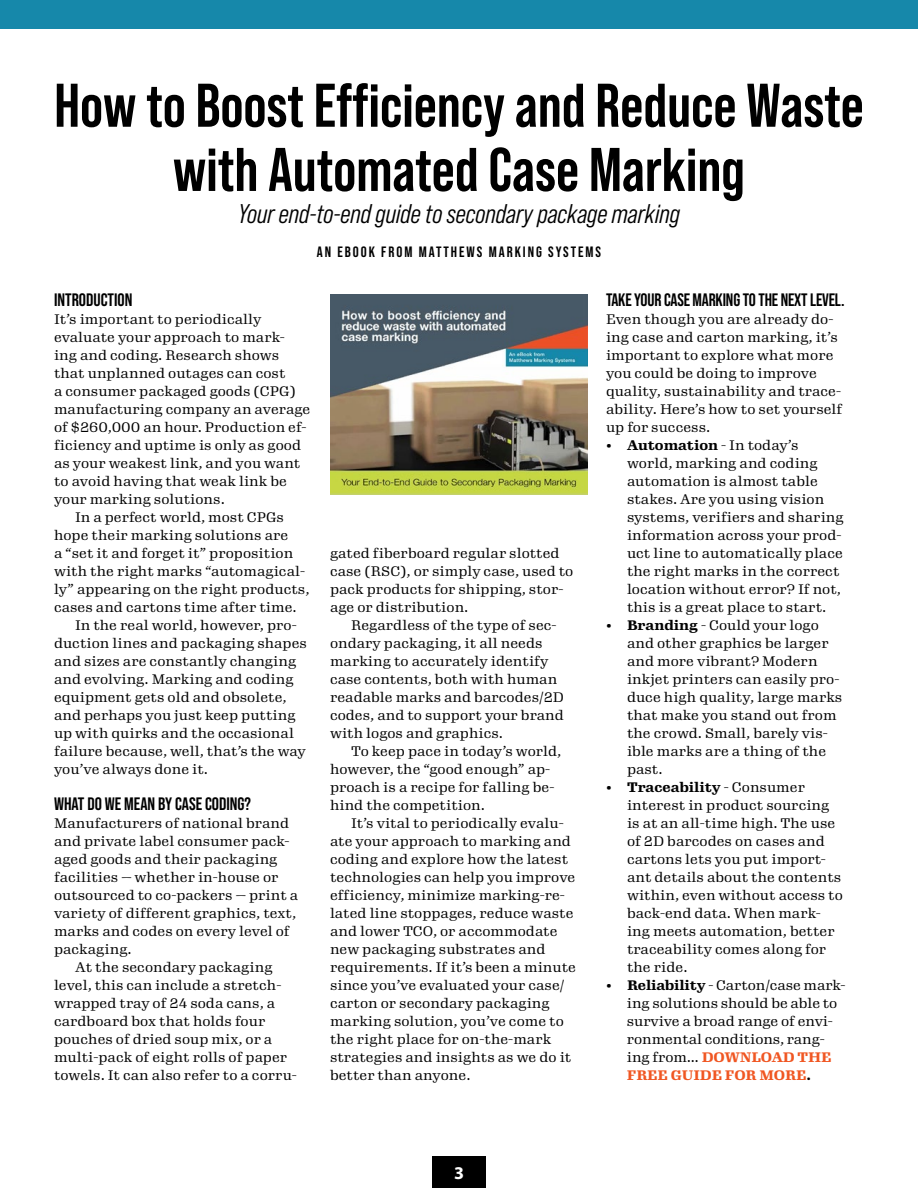
<style>
.page{position:relative;width:918px;height:1188px;background:#fff}
.page>*{position:absolute;margin:0;border:0;box-sizing:border-box;transform-origin:0 0}
.t1{font:700 61.5px/64.2px "Bebas Neue Pro";color:#000;text-align:center}
.t2{font:italic 27px "Bebas Neue Pro Middle";color:#000}
.t3{font:700 18px "Bebas Neue Pro";letter-spacing:-.005em;color:#000}
.t4{font:700 18px "Myriad Pro";color:#fff}
.t5{font:700 15px "Bebas Neue Pro";letter-spacing:.13em;color:#000}
.t6{font:13.5px/18px "Gimlet Text";color:#000}
.s1{font-weight:900}
.s2{font-weight:900;color:#f05622}
</style>
<div class="page">
<div style="left:432px;top:1156px;width:54px;height:32px;background:#000"></div>
<img style="left:330px;top:295px;width:258px;height:200px">
<div style="left:0;top:0;width:918px;height:28px;background:#1688aa"></div>
<h1 class="t1" style="left:54px;top:73px;width:811px">How to Boost Efficiency and Reduce Waste with Automated Case Marking</h1>
<h2 class="t2" style="left:238px;top:199px;width:444px">Your end-to-end guide to secondary package marking</h2>
<p class="t5" style="left:317px;top:243px;width:286px">AN EBOOK FROM MATTHEWS MARKING SYSTEMS</p>
<h3 class="t3" style="left:54px;top:289px;width:80px">INTRODUCTION</h3>
<p class="t6" style="left:54px;top:309px;width:209px">It’s important to periodically</p>
<p class="t6" style="left:54px;top:327px;width:232px">evaluate your approach to mark-</p>
<p class="t6" style="left:54px;top:345px;width:227px">ing and coding. Research shows</p>
<p class="t6" style="left:54px;top:363px;width:233px">that unplanned outages can cost</p>
<p class="t6" style="left:54px;top:381px;width:243px">a consumer packaged goods (CPG)</p>
<p class="t6" style="left:54px;top:399px;width:258px">manufacturing company an average</p>
<p class="t6" style="left:54px;top:417px;width:254px">of $260,000 an hour. Production ef-</p>
<p class="t6" style="left:54px;top:435px;width:249px">ficiency and uptime is only as good</p>
<p class="t6" style="left:54px;top:453px;width:248px">as your weakest link, and you want</p>
<p class="t6" style="left:54px;top:471px;width:235px">to avoid having that weak link be</p>
<p class="t6" style="left:54px;top:489px;width:172px">your marking solutions.</p>
<p class="t6" style="left:75px;top:507px;width:210px">In a perfect world, most CPGs</p>
<p class="t6" style="left:54px;top:525px;width:236px">hope their marking solutions are</p>
<p class="t6" style="left:54px;top:543px;width:241px">a “set it and forget it” proposition</p>
<p class="t6" style="left:54px;top:561px;width:253px">with the right marks “automagical-</p>
<p class="t6" style="left:54px;top:579px;width:257px">ly” appearing on the right products,</p>
<p class="t6" style="left:54px;top:597px;width:244px">cases and cartons time after time.</p>
<p class="t6" style="left:75px;top:615px;width:223px">In the real world, however, pro-</p>
<p class="t6" style="left:54px;top:633px;width:255px">duction lines and packaging shapes</p>
<p class="t6" style="left:54px;top:651px;width:244px">and sizes are constantly changing</p>
<p class="t6" style="left:54px;top:669px;width:241px">and evolving. Marking and coding</p>
<p class="t6" style="left:54px;top:687px;width:234px">equipment gets old and obsolete,</p>
<p class="t6" style="left:54px;top:705px;width:243px">and perhaps you just keep putting</p>
<p class="t6" style="left:54px;top:723px;width:241px">up with quirks and the occasional</p>
<p class="t6" style="left:54px;top:741px;width:253px">failure because, well, that’s the way</p>
<p class="t6" style="left:54px;top:759px;width:156px">you’ve always done it.</p>
<h3 class="t3" style="left:54px;top:793px;width:199px">WHAT DO WE MEAN BY CASE CODING?</h3>
<p class="t6" style="left:54px;top:813px;width:237px">Manufacturers of national brand</p>
<p class="t6" style="left:54px;top:831px;width:237px">and private label consumer pack-</p>
<p class="t6" style="left:54px;top:849px;width:225px">aged goods and their packaging</p>
<p class="t6" style="left:54px;top:867px;width:226px">facilities — whether in-house or</p>
<p class="t6" style="left:54px;top:885px;width:246px">outsourced to co-packers — print a</p>
<p class="t6" style="left:54px;top:903px;width:244px">variety of different graphics, text,</p>
<p class="t6" style="left:54px;top:921px;width:237px">marks and codes on every level of</p>
<p class="t6" style="left:54px;top:939px;width:79px">packaging.</p>
<p class="t6" style="left:75px;top:957px;width:199px">At the secondary packaging</p>
<p class="t6" style="left:54px;top:975px;width:229px">level, this can include a stretch-</p>
<p class="t6" style="left:54px;top:993px;width:223px">wrapped tray of 24 soda cans, a</p>
<p class="t6" style="left:54px;top:1011px;width:213px">cardboard box that holds four</p>
<p class="t6" style="left:54px;top:1029px;width:220px">pouches of dried soup mix, or a</p>
<p class="t6" style="left:54px;top:1047px;width:235px">multi-pack of eight rolls of paper</p>
<p class="t6" style="left:54px;top:1065px;width:244px">towels. It can also refer to a corru-</p>
<p class="t6" style="left:330px;top:543px;width:245px">gated fiberboard regular slotted case (RSC), or simply case, used to pack products for shipping, stor&shy;age or distribution.</p>
<p class="t6" style="left:330px;top:615px;width:235px;text-indent:21px">Regardless of the type of sec&shy;ondary packaging, it all needs marking to accurately identify case contents, both with human readable marks and barcodes/2D codes, and to support your brand with logos and graphics.</p>
<p class="t6" style="left:330px;top:741px;width:233px;text-indent:21px">To keep pace in today’s world, however, the “good enough” ap&shy;proach is a recipe for falling be&shy;hind the competition.</p>
<p class="t6" style="left:330px;top:813px;width:248px;text-indent:21px">It’s vital to periodically evalu&shy;ate your approach to marking and coding and explore how the latest technologies can help you improve efficiency, minimize marking-re&shy;lated line stoppages, reduce waste and lower TCO, or accommodate new packaging substrates and requirements. If it’s been a minute since you’ve evaluated your case/ carton or secondary packaging marking solution, you’ve come to the right place for on-the-mark strategies and insights as we do it better than anyone.</p>
<h3 class="t3" style="left:606px;top:289px;width:240px">TAKE YOUR CASE MARKING TO THE NEXT LEVEL.</h3>
<p class="t6" style="left:606px;top:309px;width:238px">Even though you are already do&shy;ing case and carton marking, it’s important to explore what more you could be doing to improve quality, sustainability and trace&shy;ability. Here’s how to set yourself up for success.</p>
<p class="t6" style="left:627px;top:435px;width:218px;text-indent:-21px"><span class="s1">• Automation</span> - In today’s world, marking and coding automation is almost table stakes. Are you using vision systems, verifiers and sharing information across your prod&shy;uct line to automatically place the right marks in the correct location without error? If not, this is a great place to start.</p>
<p class="t6" style="left:627px;top:615px;width:217px;text-indent:-21px"><span class="s1">• Branding</span> - Could your logo and other graphics be larger and more vibrant? Modern inkjet printers can easily pro&shy;duce high quality, large marks that make you stand out from the crowd. Small, barely vis&shy;ible marks are a thing of the past.</p>
<p class="t6" style="left:627px;top:777px;width:217px;text-indent:-21px"><span class="s1">• Traceability</span> - Consumer interest in product sourcing is at an all-time high. The use of 2D barcodes on cases and cartons lets you put import&shy;ant details about the contents within, even without access to back-end data. When mark&shy;ing meets automation, better traceability comes along for the ride.</p>
<p class="t6" style="left:627px;top:975px;width:220px;text-indent:-21px"><span class="s1">• Reliability</span> - Carton/case mark&shy;ing solutions should be able to survive a broad range of envi&shy;ronmental conditions, rang&shy;ing from… <span class="s2">DOWNLOAD THE<br>FREE GUIDE FOR MORE</span><span class="s1">.</span></p>
<h3 class="t4" style="left:454px;top:1162px;width:11px">3</h3>
</div>
